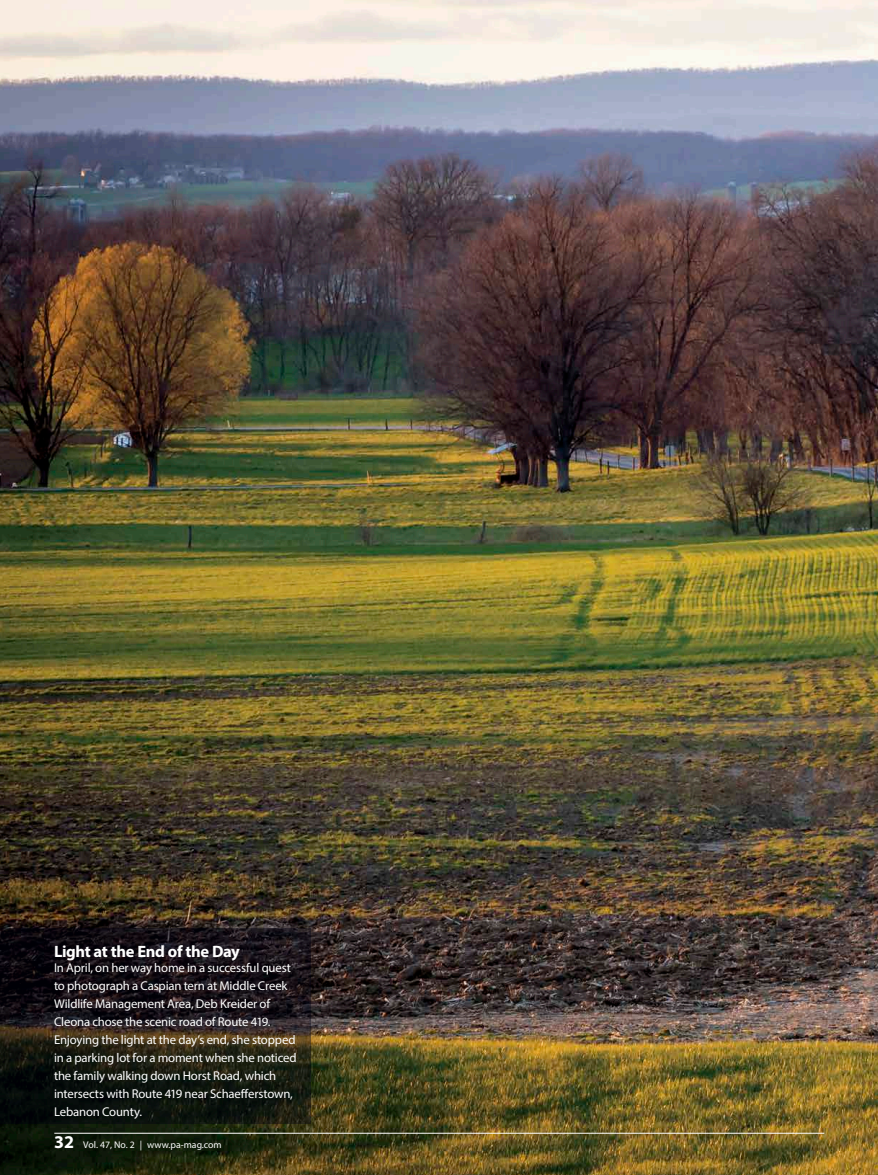
<style>
.page{position:relative;width:878px;height:1175px;background:#fff}
.page>*{position:absolute;margin:0;border:0;box-sizing:border-box;transform-origin:0 0}
.t1{font:700 16.5px "Myriad Pro";letter-spacing:-.02em;color:#fff}
.t2{font:12.75px/18px "Myriad Pro";letter-spacing:-.01em;color:#fff}
.t3{font:9.75px "Myriad Pro";color:#fff}
.s1{font-weight:700;font-size:18px}
</style>
<div class="page">
<img style="left:0;top:0;width:878px;height:1174px">
<svg style="left:0;top:928px;width:310px;height:195px;background:#191614"></svg>
<hr style="left:54px;top:1133px;width:770px;height:1px;background:#fff">
<p class="t1" style="left:54px;top:941px;width:187px">Light at the End of the Day</p>
<p class="t2" style="left:54px;top:959px;width:244px">In April, on her way home in a successful quest to photograph a Caspian tern at Middle Creek Wildlife Management Area, Deb Kreider of Cleona chose the scenic road of Route 419.<br>Enjoying the light at the day’s end, she stopped in a parking lot for a moment when she noticed the family walking down Horst Road, which intersects with Route 419 near Schaefferstown, Lebanon County.</p>
<p class="t3" style="left:54px;top:1139px;width:169px"><span class="s1">32</span> Vol. 47, No. 2 | www.pa-mag.com</p>
</div>
